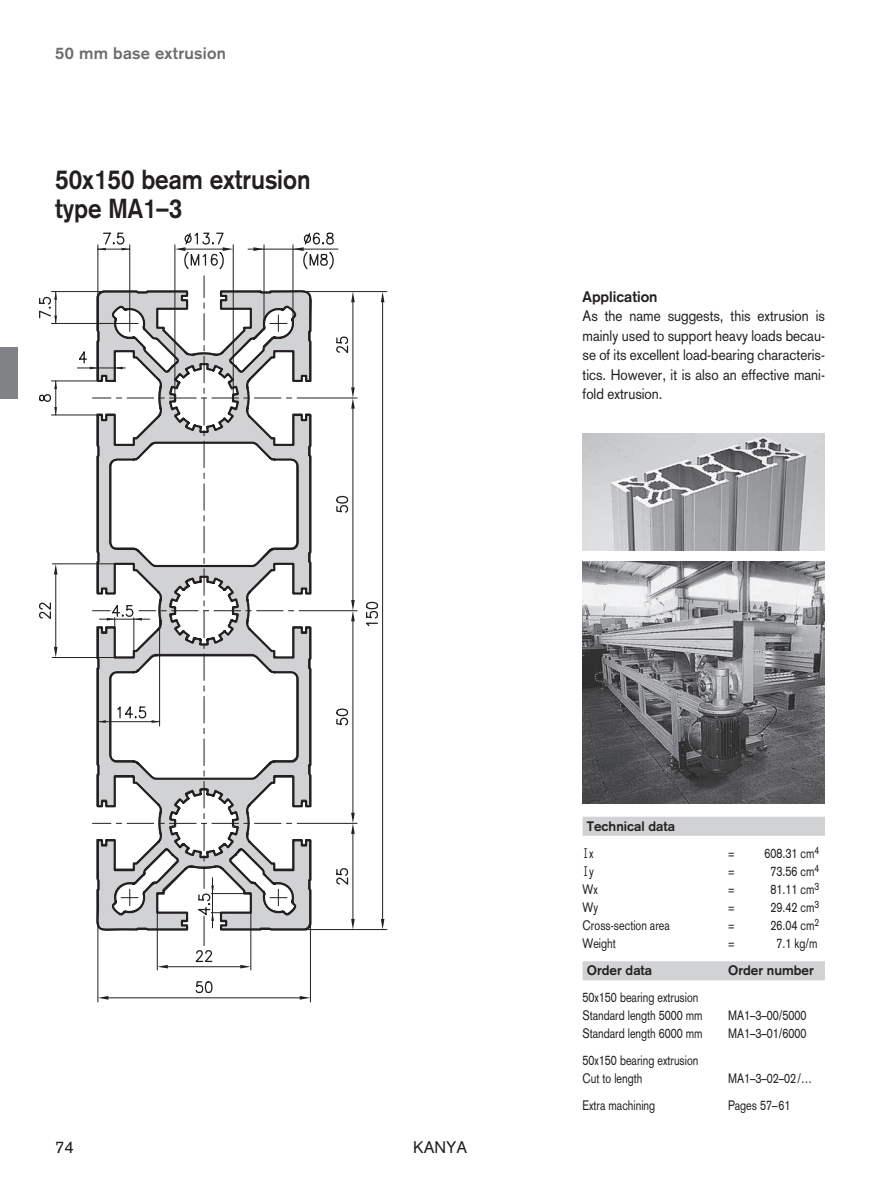
<style>
.page{position:relative;width:893px;height:1191px;background:#fff}
.page>*{position:absolute;margin:0;border:0;box-sizing:border-box;transform-origin:0 0}
.t1{font:700 27px/28.5px "Akzidenz Grotesk";color:#231f20;scale:.9 1}
.t2{font:700 16.5px "Akzidenz Grotesk";letter-spacing:.015em;color:#6c6d70}
.t3{font:16.5px "Akzidenz Grotesk";color:#231f20}
.t4{font:15px/19.5px "Akzidenz Grotesk";color:#231f20;text-align:justify;scale:.9 1}
.t5{font:700 15px "Akzidenz Grotesk";color:#231f20}
.t6{font:13.5px/18px "Akzidenz Grotesk";color:#231f20;scale:.8 1}
.t7{font:700 13.5px "Akzidenz Grotesk";color:#231f20}
.t8{font:700 13.5px "Letter Gothic";color:#231f20;scale:.8 1}
.s1{font-family:"Akzidenz Grotesk";font-weight:400}
</style>
<div class="page">
<img style="left:583px;top:561px;width:242px;height:243px">
<hr style="left:304px;top:291px;width:83px;height:1px;background:#231f20">
<hr style="left:304px;top:929px;width:83px;height:1px;background:#231f20">
<hr style="left:382px;top:302px;width:1px;height:617px;background:#231f20">
<svg style="left:381px;top:291px;width:3px;height:11px"></svg>
<svg style="left:381px;top:919px;width:3px;height:10px"></svg>
<svg style="left:366px;top:601px;width:13px;height:26px"></svg>
<hr style="left:316px;top:823px;width:41px;height:1px;background:#231f20">
<hr style="left:316px;top:610px;width:41px;height:1px;background:#231f20">
<hr style="left:316px;top:397px;width:41px;height:1px;background:#231f20">
<hr style="left:157px;top:912px;width:1px;height:58px;background:#231f20">
<hr style="left:250px;top:912px;width:1px;height:58px;background:#231f20">
<hr style="left:310px;top:923px;width:1px;height:79px;background:#231f20">
<hr style="left:97px;top:923px;width:1px;height:79px;background:#231f20">
<hr style="left:108px;top:997px;width:192px;height:1px;background:#231f20">
<svg style="left:98px;top:996px;width:10px;height:3px"></svg>
<svg style="left:195px;top:981px;width:18px;height:12px"></svg>
<svg style="left:300px;top:996px;width:10px;height:3px"></svg>
<svg style="left:39px;top:232px;width:316px;height:736px"></svg>
<img style="left:583px;top:434px;width:242px;height:117px">
<div style="left:583px;top:816px;width:242px;height:20px;background:#d1d2d4"></div>
<div style="left:583px;top:961px;width:242px;height:19px;background:#d1d2d4"></div>
<div style="left:0;top:348px;width:17px;height:51px;background:#808285"></div>
<p class="t2" style="left:74px;top:43px;width:148px">mm base extrusion</p>
<p class="t2" style="left:55px;top:43px;width:172px">50 mm base extrusion</p>
<h1 class="t1" style="left:55px;top:165px;width:285px">50x150 beam extrusion type MA1–3</h1>
<p class="t5" style="left:583px;top:287px;width:77px">Application</p>
<p class="t4" style="left:583px;top:306px;width:271px">As the name suggests, this extrusion is mainly used to support heavy loads becau&shy;se of its excellent load-bearing characteris&shy;tics. However, it is also an effective mani&shy;fold extrusion.</p>
<p class="t3" style="left:55px;top:1137px;width:20px">74</p>
<p class="t3" style="left:413px;top:1137px;width:56px">KANYA</p>
<p class="t7" style="left:587px;top:818px;width:90px">Technical data</p>
<p class="t8" style="left:583px;top:844px;width:15px">I<span class="s1">x</span></p>
<p class="t6" style="left:728px;top:844px;width:10px">=</p>
<p class="t6" style="left:764px;top:844px;width:70px">608.31 cm<sup>4</sup></p>
<p class="t8" style="left:583px;top:862px;width:16px">I<span class="s1">y</span></p>
<p class="t6" style="left:728px;top:862px;width:10px">=</p>
<p class="t6" style="left:770px;top:862px;width:62px">73.56 cm<sup>4</sup></p>
<p class="t6" style="left:583px;top:880px;width:20px">Wx</p>
<p class="t6" style="left:728px;top:880px;width:10px">=</p>
<p class="t6" style="left:770px;top:880px;width:62px">81.11 cm<sup>3</sup></p>
<p class="t6" style="left:583px;top:898px;width:21px">Wy</p>
<p class="t6" style="left:728px;top:898px;width:10px">=</p>
<p class="t6" style="left:770px;top:898px;width:62px">29.42 cm<sup>3</sup></p>
<p class="t6" style="left:583px;top:916px;width:111px">Cross-section area</p>
<p class="t6" style="left:728px;top:916px;width:10px">=</p>
<p class="t6" style="left:770px;top:916px;width:62px">26.04 cm<sup>2</sup></p>
<p class="t6" style="left:583px;top:934px;width:43px">Weight</p>
<p class="t6" style="left:728px;top:934px;width:10px">=</p>
<p class="t6" style="left:776px;top:934px;width:53px">7.1 kg/m</p>
<p class="t7" style="left:587px;top:962px;width:67px">Order data</p>
<p class="t7" style="left:728px;top:962px;width:87px">Order number</p>
<p class="t6" style="left:583px;top:988px;width:152px">50x150 bearing extrusion<br>Standard length 5000 mm</p>
<p class="t6" style="left:728px;top:1006px;width:100px">MA1–3–00/5000</p>
<p class="t6" style="left:583px;top:1024px;width:152px">Standard length 6000 mm</p>
<p class="t6" style="left:728px;top:1024px;width:100px">MA1–3–01/6000</p>
<p class="t6" style="left:583px;top:1051px;width:146px">50x150 bearing extrusion<br>Cut to length</p>
<p class="t6" style="left:766px;top:1065px;width:59px;line-height:27px;text-indent:-38px">MA1–3–02–02/…<br>5 59</p>
<p class="t6" style="left:583px;top:1096px;width:92px">Extra machining</p>
<p class="t6" style="left:728px;top:1096px;width:80px">Pages 57–61</p>
</div>
